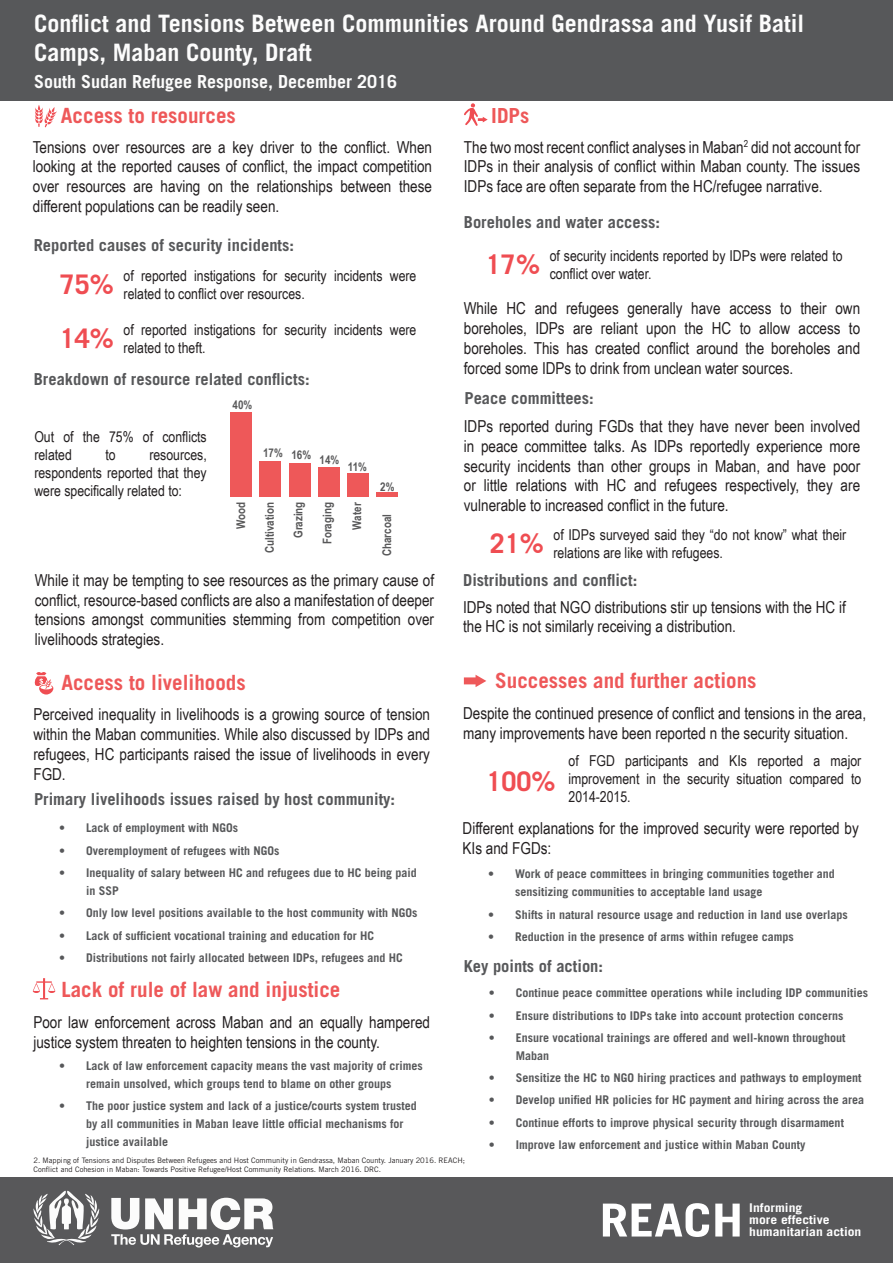
<style>
.page{position:relative;width:893px;height:1263px;background:#fff}
.page>*{position:absolute;margin:0;border:0;box-sizing:border-box;transform-origin:0 0}
.PieChart1{font:281.25px "Chartwell Bars Vertical";color:#ee5859}
.t1{font:700 45.6px "Trade Gothic LT Std";color:#fff;scale:1.13 1}
.REACH_title_white{font:700 27px "Trade Gothic LT Std";color:#ef4d52}
.PieChart1-2{font:700 24px/28.8px "Trade Gothic LT Std";color:#fcfcfc}
.REACH_section_title{font:700 21px "Trade Gothic LT Std";color:#ee5859}
.REACH_section_title-2{font:700 20.85px "Trade Gothic LT Std";color:#ee5859}
.PieChart1-3{font:700 18px "Trade Gothic LT Std";color:#fcfcfc}
.PieChart1-4{font:16.5px/19.8px "Arial Narrow";color:#231f20;text-align:justify}
.REACH_heading-grey{font:700 16.5px "Trade Gothic LT Std";color:#57585a}
.REACH_body_text_back{font:15px/18px "Arial Narrow";color:#231f20}
.t2{font:700 12px/18px "Trade Gothic LT Std";color:#57585a}
.PieChart1-5{font:700 12px "Arial Narrow";color:#585859}
.t3{font:700 12px/12px "Trade Gothic LT Std";color:#fff;scale:1.13 1}
.PieChart1-6{font:7.5px "Trade Gothic LT Std";color:#231f20}
</style>
<div class="page">
<div style="left:0;top:1178px;width:893px;height:85px;background:#58585a"></div>
<div style="left:0;top:0;width:893px;height:100px;background:#57585a"></div>
<svg style="left:35px;top:105px;width:22px;height:23px"></svg>
<svg style="left:464px;top:103px;width:24px;height:23px"></svg>
<svg style="left:34px;top:672px;width:19px;height:22px"></svg>
<svg style="left:33px;top:1191px;width:67px;height:54px"></svg>
<svg style="left:111px;top:1198px;width:162px;height:49px"></svg>
<svg style="left:464px;top:675px;width:22px;height:12px"></svg>
<svg style="left:33px;top:978px;width:22px;height:21px"></svg>
<p class="PieChart1-2" style="left:34px;top:8px;width:771px">Conflict and Tensions Between Communities Around Gendrassa and Yusif Batil<br>Camps, Maban County, Draft</p>
<p class="PieChart1-3" style="left:34px;top:71px;width:365px">South Sudan Refugee Response, December 2016</p>
<p class="REACH_section_title" style="left:61px;top:103px;width:176px">Access to resources</p>
<p class="PieChart1-4" style="left:33px;top:136px;width:401px">Tensions over resources are a key driver to the conflict. When looking at the reported causes of conflict, the impact competition over resources are having on the relationships between these different populations can be readily seen.</p>
<p class="REACH_heading-grey" style="left:34px;top:235px;width:262px">Reported causes of security incidents:</p>
<p class="REACH_body_text_back" style="left:124px;top:266px;width:294px">of reported instigations for security incidents were related to conflict over resources.</p>
<p class="REACH_body_text_back" style="left:124px;top:320px;width:294px">of reported instigations for security incidents were related to theft.</p>
<p class="REACH_title_white" style="left:60px;top:267px;width:56px">75%</p>
<p class="REACH_title_white" style="left:60px;top:321px;width:56px">14%</p>
<p class="REACH_heading-grey" style="left:34px;top:369px;width:277px">Breakdown of resource related conflicts:</p>
<p class="PieChart1" style="left:215px;top:227px;width:199px">40+17+16+14+11+2</p>
<p class="PieChart1-5" style="left:233px;top:396px;width:21px">40%</p>
<p class="REACH_body_text_back" style="left:34px;top:427px;width:174px">Out of the 75% of conflicts related</p>
<p class="PieChart1-5" style="left:263px;top:443px;width:21px">17%</p>
<p class="REACH_body_text_back" style="left:106px;top:445px;width:12px">to</p>
<p class="PieChart1-5" style="left:291px;top:446px;width:21px">16%</p>
<p class="PieChart1-5" style="left:320px;top:450px;width:21px">14%</p>
<p class="REACH_body_text_back" style="left:34px;top:445px;width:174px;text-align:justify;text-indent:115px">resources, respondents reported that they were specifically related to:</p>
<p class="PieChart1-5" style="left:348px;top:457px;width:21px">11%</p>
<p class="PieChart1-5" style="left:380px;top:477px;width:16px">2%</p>
<p class="PieChart1-5" style="left:232px;top:529px;width:29px;rotate:-90deg">Wood</p>
<p class="PieChart1-5" style="left:260px;top:553px;width:52px;rotate:-90deg">Cultivation</p>
<p class="PieChart1-5" style="left:289px;top:538px;width:38px;rotate:-90deg">Grazing</p>
<p class="PieChart1-5" style="left:318px;top:544px;width:44px;rotate:-90deg">Foraging</p>
<p class="PieChart1-5" style="left:348px;top:529px;width:29px;rotate:-90deg">Water</p>
<p class="PieChart1-5" style="left:378px;top:556px;width:44px;rotate:-90deg">Charcoal</p>
<p class="PieChart1-4" style="left:35px;top:569px;width:401px">While it may be tempting to see resources as the primary cause of conflict, resource-based conflicts are also a manifestation of deeper tensions amongst communities stemming from competition over livelihoods strategies.</p>
<p class="REACH_section_title" style="left:61px;top:669px;width:186px">Access to livelihoods</p>
<p class="PieChart1-4" style="left:33px;top:704px;width:398px">Perceived inequality in livelihoods is a growing source of tension within the Maban communities. While also discussed by IDPs and refugees, HC participants raised the issue of livelihoods in every FGD.</p>
<p class="REACH_heading-grey" style="left:34px;top:789px;width:363px">Primary livelihoods issues raised by host community:</p>
<p class="t2" style="left:59px;top:819px;width:181px">• Lack of employment with NGOs</p>
<p class="t2" style="left:59px;top:841px;width:222px">• Overemployment of refugees with NGOs</p>
<p class="t2" style="left:86px;top:863px;width:332px;text-indent:-27px">• Inequality of salary between HC and refugees due to HC being paid in SSP</p>
<p class="t2" style="left:59px;top:904px;width:360px">• Only low level positions available to the host community with NGOs</p>
<p class="t2" style="left:59px;top:926px;width:317px">• Lack of sufficient vocational training and education for HC</p>
<p class="t2" style="left:59px;top:948px;width:345px">• Distributions not fairly allocated between IDPs, refugees and HC</p>
<p class="REACH_section_title" style="left:61px;top:977px;width:280px">Lack of rule of law and injustice</p>
<p class="PieChart1-4" style="left:33px;top:1011px;width:398px">Poor law enforcement across Maban and an equally hampered justice system threaten to heighten tensions in the county.</p>
<p class="t2" style="left:59px;top:1056px;width:365px;text-align:center">• Lack of law enforcement capacity means the vast majority of crimes remain unsolved, which groups tend to blame on other groups</p>
<p class="t2" style="left:86px;top:1096px;width:332px;text-indent:-27px">• The poor justice system and lack of a justice/courts system trusted by all communities in Maban leave little official mechanisms for justice available</p>
<p class="REACH_section_title-2" style="left:491px;top:103px;width:40px">IDPs</p>
<p class="PieChart1-4" style="left:464px;top:136px;width:398px">The two most recent conflict analyses in Maban<sup>2</sup> did not account for IDPs in their analysis of conflict within Maban county. The issues IDPs face are often separate from the HC/refugee narrative.</p>
<p class="REACH_heading-grey" style="left:464px;top:212px;width:198px">Boreholes and water access:</p>
<p class="REACH_body_text_back" style="left:550px;top:246px;width:294px">of security incidents reported by IDPs were related to</p>
<p class="REACH_title_white" style="left:486px;top:248px;width:56px">17%</p>
<p class="REACH_body_text_back" style="left:550px;top:264px;width:103px">conflict over water.</p>
<p class="PieChart1-4" style="left:464px;top:298px;width:398px">While HC and refugees generally have access to their own boreholes, IDPs are reliant upon the HC to allow access to boreholes. This has created conflict around the boreholes and forced some IDPs to drink from unclean water sources.</p>
<p class="REACH_heading-grey" style="left:465px;top:388px;width:131px">Peace committees:</p>
<p class="PieChart1-4" style="left:464px;top:416px;width:398px">IDPs reported during FGDs that they have never been involved in peace committee talks. As IDPs reportedly experience more security incidents than other groups in Maban, and have poor or little relations with HC and refugees respectively, they are vulnerable to increased conflict in the future.</p>
<p class="REACH_body_text_back" style="left:553px;top:525px;width:294px">of IDPs surveyed said they “do not know” what their</p>
<p class="REACH_title_white" style="left:490px;top:526px;width:56px">21%</p>
<p class="REACH_body_text_back" style="left:553px;top:543px;width:171px">relations are like with refugees.</p>
<p class="REACH_heading-grey" style="left:463px;top:570px;width:176px">Distributions and conflict:</p>
<p class="PieChart1-4" style="left:463px;top:596px;width:384px">IDPs noted that NGO distributions stir up tensions with the HC if the HC is not similarly receiving a distribution.</p>
<p class="REACH_section_title" style="left:495px;top:668px;width:263px">Successes and further actions</p>
<p class="PieChart1-4" style="left:463px;top:702px;width:405px">Despite the continued presence of conflict and tensions in the area, many improvements have been reported n the security situation.</p>
<p class="REACH_title_white" style="left:486px;top:765px;width:71px">100%</p>
<p class="REACH_body_text_back" style="left:568px;top:751px;width:294px;text-align:justify">of FGD participants and KIs reported a major improvement in the security situation compared to 2014-2015.</p>
<p class="PieChart1-4" style="left:463px;top:818px;width:398px">Different explanations for the improved security were reported by<br>KIs and FGDs:</p>
<p class="t2" style="left:515px;top:865px;width:321px;text-indent:-27px">• Work of peace committees in bringing communities together and sensitizing communities to acceptable land usage</p>
<p class="t2" style="left:488px;top:905px;width:361px">• Shifts in natural resource usage and reduction in land use overlaps</p>
<p class="t2" style="left:488px;top:927px;width:307px">• Reduction in the presence of arms within refugee camps</p>
<p class="REACH_heading-grey" style="left:464px;top:956px;width:141px">Key points of action:</p>
<p class="t2" style="left:489px;top:984px;width:381px">• Continue peace committee operations while including IDP communities</p>
<p class="t2" style="left:489px;top:1006px;width:356px">• Ensure distributions to IDPs take into account protection concerns</p>
<p class="t2" style="left:516px;top:1028px;width:331px;text-indent:-27px">• Ensure vocational trainings are offered and well-known throughout<br>Maban</p>
<p class="t2" style="left:489px;top:1069px;width:374px">• Sensitize the HC to NGO hiring practices and pathways to employment</p>
<p class="t2" style="left:489px;top:1091px;width:377px">• Develop unified HR policies for HC payment and hiring across the area</p>
<p class="t2" style="left:489px;top:1113px;width:356px">• Continue efforts to improve physical security through disarmament</p>
<p class="t2" style="left:489px;top:1135px;width:318px">• Improve law enforcement and justice within Maban County</p>
<p class="PieChart1-6" style="left:33px;top:1156px;width:433px">2. Mapping of Tensions and Disputes Between Refugees and Host Community in Gendrassa, Maban County. January 2016. REACH;</p>
<p class="PieChart1-6" style="left:33px;top:1165px;width:349px">Conflict and Cohesion in Maban: Towards Positive Refugee/Host Community Relations. March 2016. DRC.</p>
<h2 class="t1" style="left:600px;top:1192px;width:129px">REACH</h2>
<p class="t3" style="left:749px;top:1202px;width:73px">Informing more effective</p>
<p class="t3" style="left:749px;top:1226px;width:101px">humanitarian action</p>
</div>
